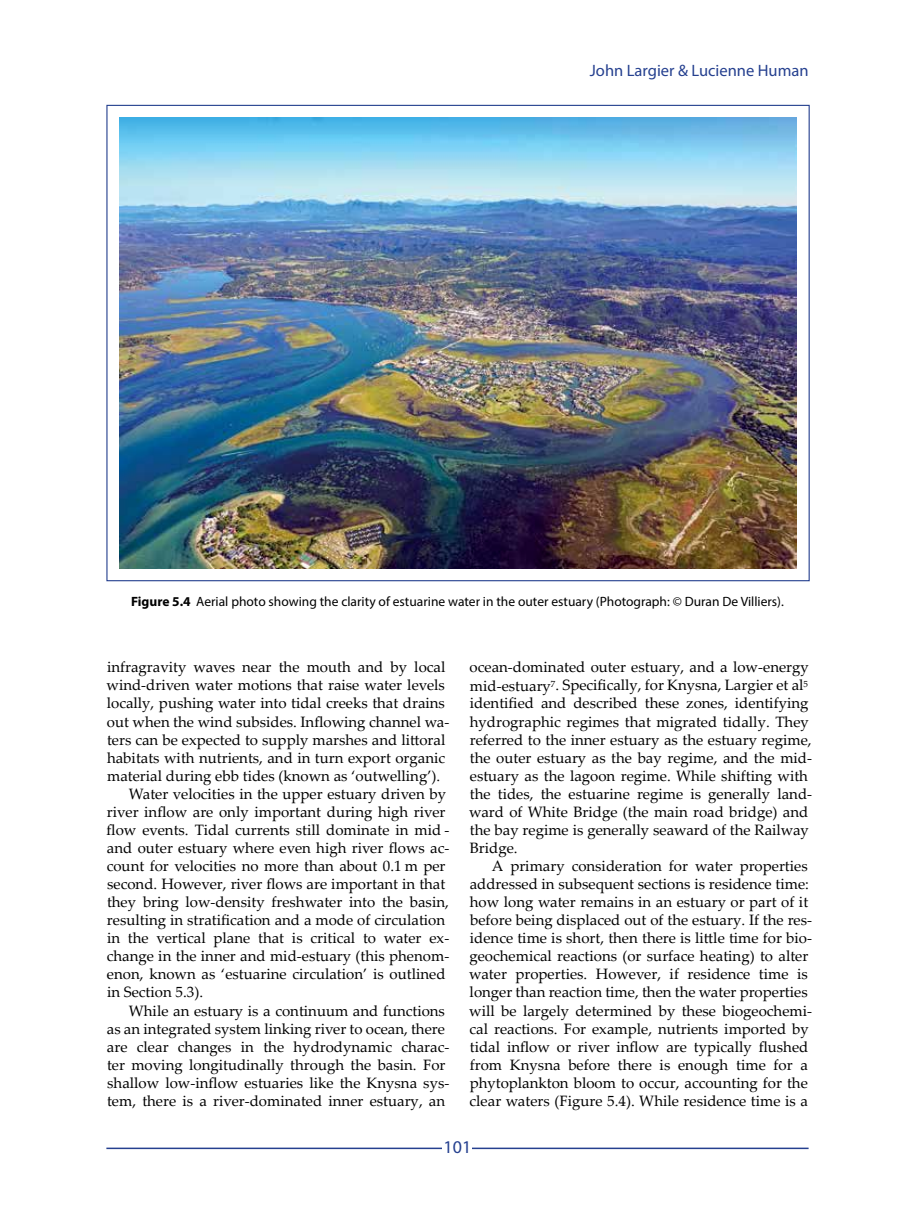
<style>
.page{position:relative;width:915px;height:1212px;background:#fff}
.page>*{position:absolute;margin:0;border:0;box-sizing:border-box;transform-origin:0 0}
.t1{font:18px "Myriad Pro";color:#25408f}
.t2{font:16.5px "Myriad Pro";color:#25408f}
.t3{font:15px/18px "Palatino Linotype";color:#000}
.t4{font:13.5px "Myriad Pro";color:#000}
.s1{font-weight:700}
</style>
<div class="page">
<hr style="left:106px;top:1147px;width:702px;height:2px;background:#25408f">
<div style="left:442px;top:1140px;width:30px;height:14px;background:#fff"></div>
<img style="left:120px;top:118px;width:676px;height:450px">
<p class="t2" style="left:589px;top:60px;width:220px">John Largier &amp; Lucienne Human</p>
<p class="t4" style="left:131px;top:593px;width:654px"><span class="s1">Figure 5.4</span> Aerial photo showing the clarity of estuarine water in the outer estuary (Photograph: © Duran De Villiers).</p>
<p class="t3" style="left:107px;top:658px;width:340px">infragravity waves near the mouth and by local</p>
<p class="t3" style="left:106px;top:676px;width:340px">wind-driven water motions that raise water levels</p>
<p class="t3" style="left:107px;top:694px;width:339px">locally, pushing water into tidal creeks that drains</p>
<p class="t3" style="left:107px;top:712px;width:344px">out when the wind subsides. Inflowing channel wa-</p>
<p class="t3" style="left:107px;top:730px;width:340px">ters can be expected to supply marshes and littoral</p>
<p class="t3" style="left:107px;top:748px;width:339px">habitats with nutrients, and in turn export organic</p>
<p class="t3" style="left:107px;top:766px;width:334px">material during ebb tides (known as ‘outwelling’).</p>
<p class="t3" style="left:129px;top:784px;width:318px">Water velocities in the upper estuary driven by</p>
<p class="t3" style="left:107px;top:802px;width:340px">river inflow are only important during high river</p>
<p class="t3" style="left:106px;top:820px;width:344px">flow events. Tidal currents still dominate in mid -</p>
<p class="t3" style="left:107px;top:838px;width:344px">and outer estuary where even high river flows ac-</p>
<p class="t3" style="left:107px;top:856px;width:340px">count for velocities no more than about 0.1 m per</p>
<p class="t3" style="left:107px;top:874px;width:339px">second. However, river flows are important in that</p>
<p class="t3" style="left:107px;top:892px;width:343px">they bring low-density freshwater into the basin,</p>
<p class="t3" style="left:107px;top:910px;width:339px">resulting in stratification and a mode of circulation</p>
<p class="t3" style="left:107px;top:928px;width:343px">in the vertical plane that is critical to water ex-</p>
<p class="t3" style="left:107px;top:946px;width:344px">change in the inner and mid-estuary (this phenom-</p>
<p class="t3" style="left:107px;top:965px;width:340px">enon, known as ‘estuarine circulation’ is outlined</p>
<p class="t3" style="left:107px;top:983px;width:97px">in Section 5.3).</p>
<p class="t3" style="left:129px;top:1001px;width:317px">While an estuary is a continuum and functions</p>
<p class="t3" style="left:107px;top:1019px;width:339px">as an integrated system linking river to ocean, there</p>
<p class="t3" style="left:107px;top:1037px;width:344px">are clear changes in the hydrodynamic charac-</p>
<p class="t3" style="left:107px;top:1055px;width:340px">ter moving longitudinally through the basin. For</p>
<p class="t3" style="left:107px;top:1073px;width:343px">shallow low-inflow estuaries like the Knysna sys-</p>
<p class="t3" style="left:107px;top:1091px;width:339px">tem, there is a river-dominated inner estuary, an</p>
<p class="t3" style="left:469px;top:658px;width:344px">ocean-dominated outer estuary, and a low-energy mid-estuary<sup>7</sup>. Specifically, for Knysna, Largier et al<sup>5 </sup>identified and described these zones, identifying hydrographic regimes that migrated tidally. They referred to the inner estuary as the estuary regime, the outer estuary as the bay regime, and the mid&shy;estuary as the lagoon regime. While shifting with the tides, the estuarine regime is generally land&shy;ward of White Bridge (the main road bridge) and the bay regime is generally seaward of the Railway Bridge.</p>
<p class="t3" style="left:469px;top:856px;width:344px;text-indent:22px">A primary consideration for water properties addressed in subsequent sections is residence time: how long water remains in an estuary or part of it before being displaced out of the estuary. If the res&shy;idence time is short, then there is little time for bio&shy;geochemical reactions (or surface heating) to alter water properties. However, if residence time is longer than reaction time, then the water properties will be largely determined by these biogeochemi&shy;cal reactions. For example, nutrients imported by tidal inflow or river inflow are typically flushed from Knysna before there is enough time for a phytoplankton bloom to occur, accounting for the clear waters (Figure 5.4). While residence time is a</p>
<p class="t1" style="left:443px;top:1136px;width:29px">101</p>
</div>
